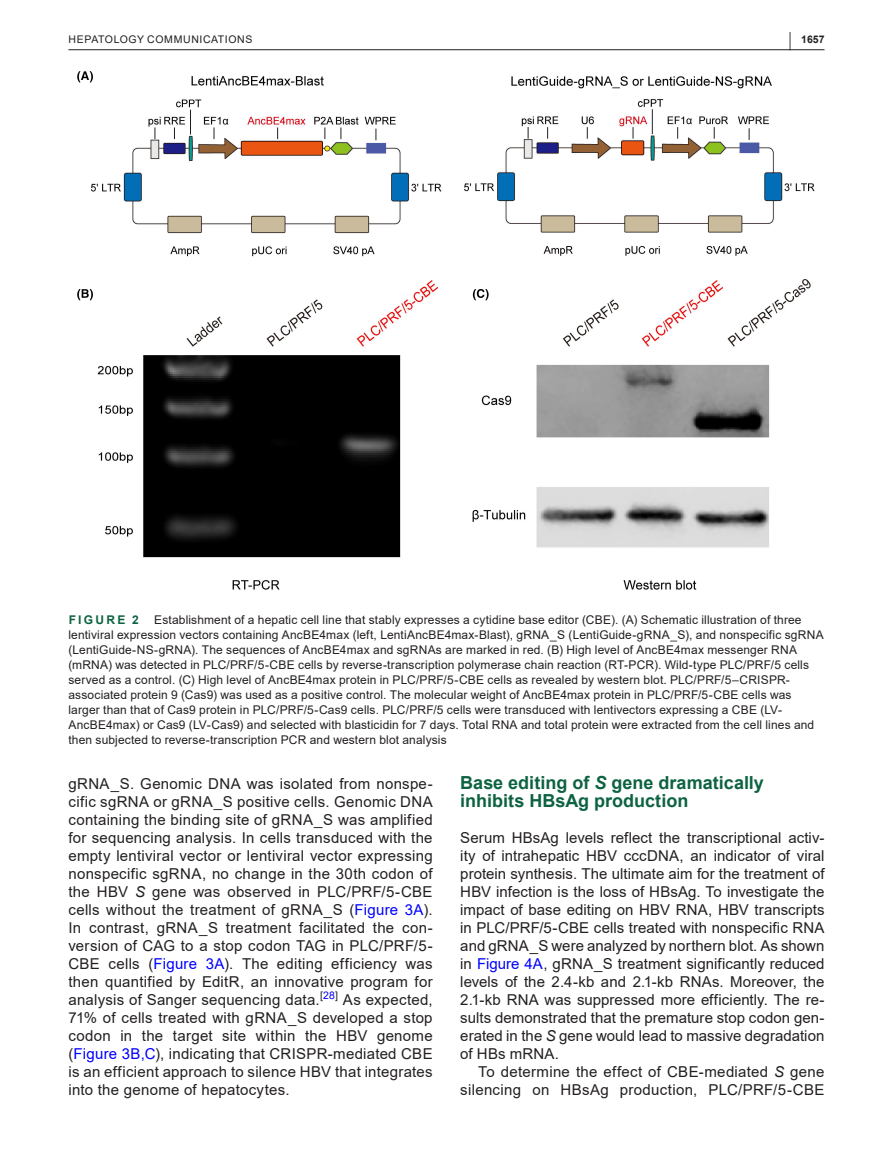
<style>
.page{position:relative;width:893px;height:1174px;background:#fff}
.page>*{position:absolute;margin:0;border:0;box-sizing:border-box;transform-origin:0 0}
.t1{font:700 19.5px "Arial";color:#231f20;scale:.38 1}
.t2{font:700 18px/18px "Arial";color:#0d6341}
.t3{font:15px/18px "Arial";letter-spacing:.015em;color:#231f20;text-align:justify}
.t4{font:12px/15px "Arial";letter-spacing:.01em;color:#231f20}
.t5{font:700 12px "Arial";letter-spacing:.19em;color:#0d6341}
.t6{font:10.5px "Arial";letter-spacing:.055em;color:#231f20}
.t7{font:700 10.5px "Arial";color:#231f20}
.s1{font-style:italic}
.s2{color:#00f}
</style>
<div class="page">
<hr style="left:68px;top:49px;width:756px;height:1px;background:#231f20">
<img style="left:77px;top:71px;width:738px;height:519px">
<h1 class="t1" style="left:789px;top:25px;width:7px">|</h1>
<p class="t6" style="left:69px;top:32px;width:185px">HEPATOLOGY COMMUNICATIONS</p>
<p class="t7" style="left:801px;top:32px;width:25px">1657</p>
<p class="t4" style="left:68px;top:612px;width:757px;text-indent:86px">Establishment of a hepatic cell line that stably expresses a cytidine base editor (CBE). (A) Schematic illustration of three lentiviral expression vectors containing AncBE4max (left, LentiAncBE4max-Blast), gRNA_S (LentiGuide-gRNA_S), and nonspecific sgRNA (LentiGuide-NS-gRNA). The sequences of AncBE4max and sgRNAs are marked in red. (B) High level of AncBE4max messenger RNA (mRNA) was detected in PLC/PRF/5-CBE cells by reverse-transcription polymerase chain reaction (RT-PCR). Wild-type PLC/PRF/5 cells served as a control. (C) High level of AncBE4max protein in PLC/PRF/5-CBE cells as revealed by western blot. PLC/PRF/5–CRISPR&shy;associated protein 9 (Cas9) was used as a positive control. The molecular weight of AncBE4max protein in PLC/PRF/5-CBE cells was larger than that of Cas9 protein in PLC/PRF/5-Cas9 cells. PLC/PRF/5 cells were transduced with lentivectors expressing a CBE (LV-AncBE4max) or Cas9 (LV-Cas9) and selected with blasticidin for 7 days. Total RNA and total protein were extracted from the cell lines and then subjected to reverse-transcription PCR and western blot analysis</p>
<p class="t5" style="left:69px;top:611px;width:72px">FIGURE 2</p>
<p class="t3" style="left:68px;top:775px;width:366px">gRNA_S. Genomic DNA was isolated from nonspe&shy;cific sgRNA or gRNA_S positive cells. Genomic DNA containing the binding site of gRNA_S was amplified for sequencing analysis. In cells transduced with the empty lentiviral vector or lentiviral vector expressing nonspecific sgRNA, no change in the 30th codon of the HBV <span class="s1">S</span> gene was observed in PLC/PRF/5-CBE cells without the treatment of gRNA_S (<span class="s2">Figure 3A</span>).<br>In contrast, gRNA_S treatment facilitated the con&shy;version of CAG to a stop codon TAG in PLC/PRF/5- CBE cells (<span class="s2">Figure 3A</span>). The editing efficiency was then quantified by EditR, an innovative program for analysis of Sanger sequencing data.</p>
<p class="t6" style="left:320px;top:987px;width:20px">[<span class="s2">28</span>]</p>
<p class="t3" style="left:68px;top:991px;width:366px;text-indent:274px">As expected, 71% of cells treated with gRNA_S developed a stop codon in the target site within the HBV genome (<span class="s2">Figure 3B,C</span>), indicating that CRISPR-mediated CBE is an efficient approach to silence HBV that integrates into the genome of hepatocytes.</p>
<p class="t2" style="left:460px;top:774px;width:305px">Base editing of <span class="s1">S</span> gene dramatically inhibits HBsAg production</p>
<p class="t3" style="left:460px;top:829px;width:366px">Serum HBsAg levels reflect the transcriptional activ&shy;ity of intrahepatic HBV cccDNA, an indicator of viral protein synthesis. The ultimate aim for the treatment of HBV infection is the loss of HBsAg. To investigate the impact of base editing on HBV RNA, HBV transcripts in PLC/PRF/5-CBE cells treated with nonspecific RNA and gRNA_S were analyzed by northern blot. As shown in <span class="s2">Figure 4A</span>, gRNA_S treatment significantly reduced levels of the 2.4-kb and 2.1-kb RNAs. Moreover, the 2.1-kb RNA was suppressed more efficiently. The re&shy;sults demonstrated that the premature stop codon gen&shy;erated in the <span class="s1">S</span> gene would lead to massive degradation of HBs mRNA.</p>
<p class="t3" style="left:460px;top:1063px;width:366px;text-align:right">To determine the effect of CBE-mediated <span class="s1">S</span> gene silencing on HBsAg production, PLC/PRF/5-CBE</p>
</div>
